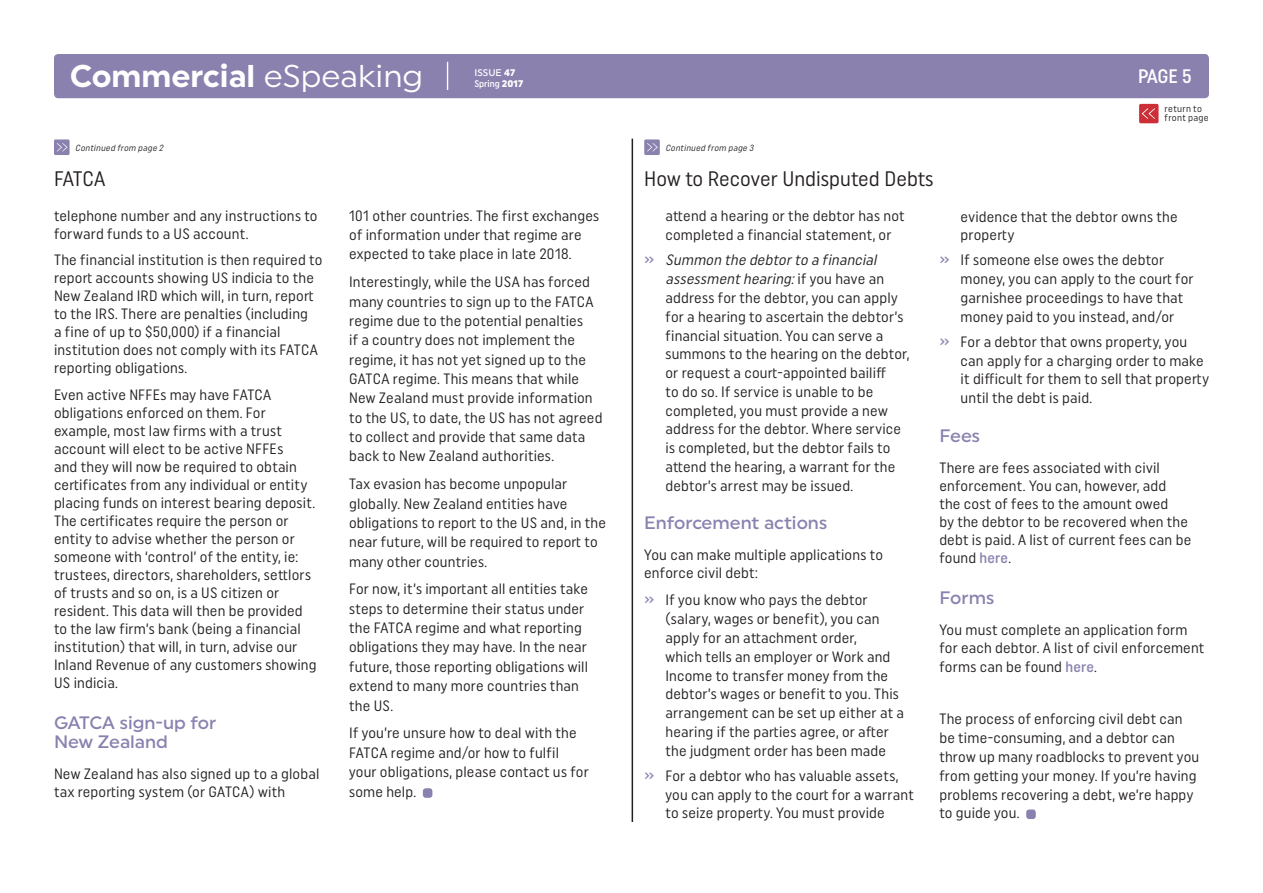
<style>
.page{position:relative;width:1263px;height:893px;background:#fff}
.page>*{position:absolute;margin:0;border:0;box-sizing:border-box;transform-origin:0 0}
.t1{font:700 31.5px "Uniform";color:#fff}
.t2{font:21px "Uniform Condensed";color:#231f20}
.t3{font:500 19.5px "Uniform Condensed";color:#fff}
.t4{font:500 18px/19.5px "Uniform";color:#8a81af}
.t5{font:15px/18.8px "Uniform Condensed";letter-spacing:.01em;color:#231f20}
.t6{font:9.6px/9px "Uniform Condensed";letter-spacing:.03em;color:#231f20}
.t7{font:500 9.6px "Uniform Condensed";color:#fff}
.t8{font:500 9.6px "Uniform";color:#fff}
.t9{font:italic 8.85px "Uniform Condensed";color:#231f20}
.s1{font-weight:400}
.s2{font-weight:900}
.s3{font-family:"Uniform";font-weight:900}
.s4{font-weight:500;color:#8a81af}
.s5{font-style:italic}
</style>
<div class="page">
<div style="left:54px;top:54px;width:1155px;height:44px;background:#8a81af;border-radius:4px"></div>
<div style="left:1139px;top:104px;width:19px;height:19px;background:#cd2f36;border-radius:2px"></div>
<svg style="left:1142px;top:108px;width:13px;height:11px"></svg>
<svg style="left:447px;top:62px;width:1px;height:28px"></svg>
<div style="left:1026px;top:809px;width:10px;height:10px;background:#8a81af;border-radius:3px"></div>
<div style="left:644px;top:139px;width:16px;height:16px;background:#8a81af"></div>
<svg style="left:647px;top:143px;width:11px;height:9px"></svg>
<div style="left:54px;top:139px;width:16px;height:16px;background:#8a81af"></div>
<svg style="left:57px;top:143px;width:10px;height:9px"></svg>
<div style="left:423px;top:788px;width:9px;height:10px;background:#8a81af;border-radius:3px"></div>
<hr style="left:632px;top:139px;width:1px;height:683px;background:#231f20">
<h1 class="t1" style="left:70px;top:57px;width:355px">Commercial <span class="s1">eSpeaking</span></h1>
<p class="t8" style="left:474px;top:67px;width:42px">ISSUE <span class="s2">47</span></p>
<p class="t7" style="left:474px;top:78px;width:51px">Spring <span class="s3">2017</span></p>
<p class="t9" style="left:75px;top:142px;width:92px">Continued from page 2</p>
<p class="t9" style="left:665px;top:142px;width:92px">Continued from page 3</p>
<h2 class="t2" style="left:54px;top:166px;width:53px">FATCA</h2>
<h2 class="t2" style="left:644px;top:166px;width:291px">How to Recover Undisputed Debts</h2>
<h3 class="t3" style="left:1138px;top:64px;width:55px">PAGE 5</h3>
<p class="t6" style="left:1164px;top:104px;width:46px">return to front page</p>
<p class="t5" style="left:54px;top:206px;width:265px;line-height:18px">telephone number and any instructions to forward funds to a US account.</p>
<p class="t5" style="left:54px;top:251px;width:270px;line-height:18px">The financial institution is then required to report accounts showing US indicia to the New Zealand IRD which will, in turn, report to the IRS. There are penalties (including<br>a fine of up to $50,000) if a financial institution does not comply with its FATCA reporting obligations.</p>
<p class="t5" style="left:54px;top:385px;width:264px;line-height:18px">Even active NFFEs may have FATCA obligations enforced on them. For example, most law firms with a trust account will elect to be active NFFEs<br>and they will now be required to obtain certificates from any individual or entity placing funds on interest bearing deposit.<br>The certificates require the person or entity to advise whether the person or someone with ‘control’ of the entity, ie: trustees, directors, shareholders, settlors of trusts and so on, is a US citizen or resident. This data will then be provided to the law firm’s bank (being a financial institution) that will, in turn, advise our Inland Revenue of any customers showing US indicia.</p>
<p class="t4" style="left:54px;top:712px;width:164px">GATCA sign-up for<br>New Zealand</p>
<p class="t5" style="left:54px;top:764px;width:267px;line-height:18px">New Zealand has also signed up to a global tax reporting system (or GATCA) with</p>
<p class="t5" style="left:349px;top:205px;width:252px;line-height:19.4px">101 other countries. The first exchanges of information under that regime are expected to take place in late 2018.</p>
<p class="t5" style="left:349px;top:272px;width:255px;line-height:19.4px">Interestingly, while the USA has forced many countries to sign up to the FATCA regime due to the potential penalties<br>if a country does not implement the regime, it has not yet signed up to the GATCA regime. This means that while New Zealand must provide information to the US, to date, the US has not agreed to collect and provide that same data back to New Zealand authorities.</p>
<p class="t5" style="left:349px;top:474px;width:258px;line-height:19.4px">Tax evasion has become unpopular globally. New Zealand entities have obligations to report to the US and, in the near future, will be required to report to many other countries.</p>
<p class="t5" style="left:349px;top:579px;width:240px;line-height:19.4px">For now, it’s important all entities take steps to determine their status under the FATCA regime and what reporting obligations they may have. In the near future, those reporting obligations will extend to many more countries than the US.</p>
<p class="t5" style="left:349px;top:723px;width:241px;line-height:19.6px">If you’re unsure how to deal with the<br>FATCA regime and/or how to fulfil your obligations, please contact us for some help.</p>
<p class="t5" style="left:665px;top:207px;width:241px">attend a hearing or the debtor has not completed a financial statement, or</p>
<p class="t5" style="left:665px;top:250px;width:245px;text-indent:-21px"><span class="s4">»</span> <span class="s5">Summon the debtorto a financial assessmenthearing:</span>i f y o u h a v e a n address for the debtor, you can apply for a hearing to ascertain the debtor’s financial situation. You can serve a summons to the hearing on the debtor, or request a court-appointed bailiff<br>to do so. If service is unable to be completed, you must provide a new address for the debtor. Where service is completed, but the debtor fails to attend the hearing, a warrant for the debtor’s arrest may be issued.</p>
<p class="t4" style="left:644px;top:513px;width:185px">Enforcement actions</p>
<p class="t5" style="left:644px;top:546px;width:240px;line-height:18px">You can make multiple applications to enforce civil debt:</p>
<p class="t5" style="left:665px;top:590px;width:240px;text-indent:-21px"><span class="s4">»</span> If you know who pays the debtor (salary, wages or benefit), you can apply for an attachment order,<br>which tells an employer or Work and Income to transfer money from the debtor’s wages or benefit to you. This arrangement can be set up either at a hearing if the parties agree, or after the judgment order has been made</p>
<p class="t5" style="left:665px;top:766px;width:250px;text-indent:-21px"><span class="s4">»</span> For a debtor who has valuable assets, you can apply to the court for a warrant to seize property. You must provide</p>
<p class="t5" style="left:961px;top:207px;width:219px">evidence that the debtor owns the property</p>
<p class="t5" style="left:961px;top:251px;width:234px;text-indent:-21px"><span class="s4">»</span> If someone else owes the debtor money, you can apply to the court for garnishee proceedings to have that money paid to you instead, and/or</p>
<p class="t5" style="left:961px;top:332px;width:250px;text-indent:-21px"><span class="s4">»</span> For a debtor that owns property, you can apply for a charging order to make it difficult for them to sell that property until the debt is paid.</p>
<p class="t4" style="left:939px;top:425px;width:42px">Fees</p>
<p class="t5" style="left:939px;top:458px;width:253px;line-height:18.1px">There are fees associated with civil enforcement. You can, however, add the cost of fees to the amount owed<br>by the debtor to be recovered when the debt is paid. A list of current fees can be found <span class="s4">here</span>.</p>
<p class="t4" style="left:939px;top:588px;width:56px">Forms</p>
<p class="t5" style="left:939px;top:620px;width:266px">You must complete an application form for each debtor. A list of civil enforcement forms can be found <span class="s4">here</span>.</p>
<p class="t5" style="left:939px;top:710px;width:261px">The process of enforcing civil debt can be time-consuming, and a debtor can throw up many roadblocks to prevent you from getting your money. If you’re having problems recovering a debt, we’re happy to guide you.</p>
</div>
